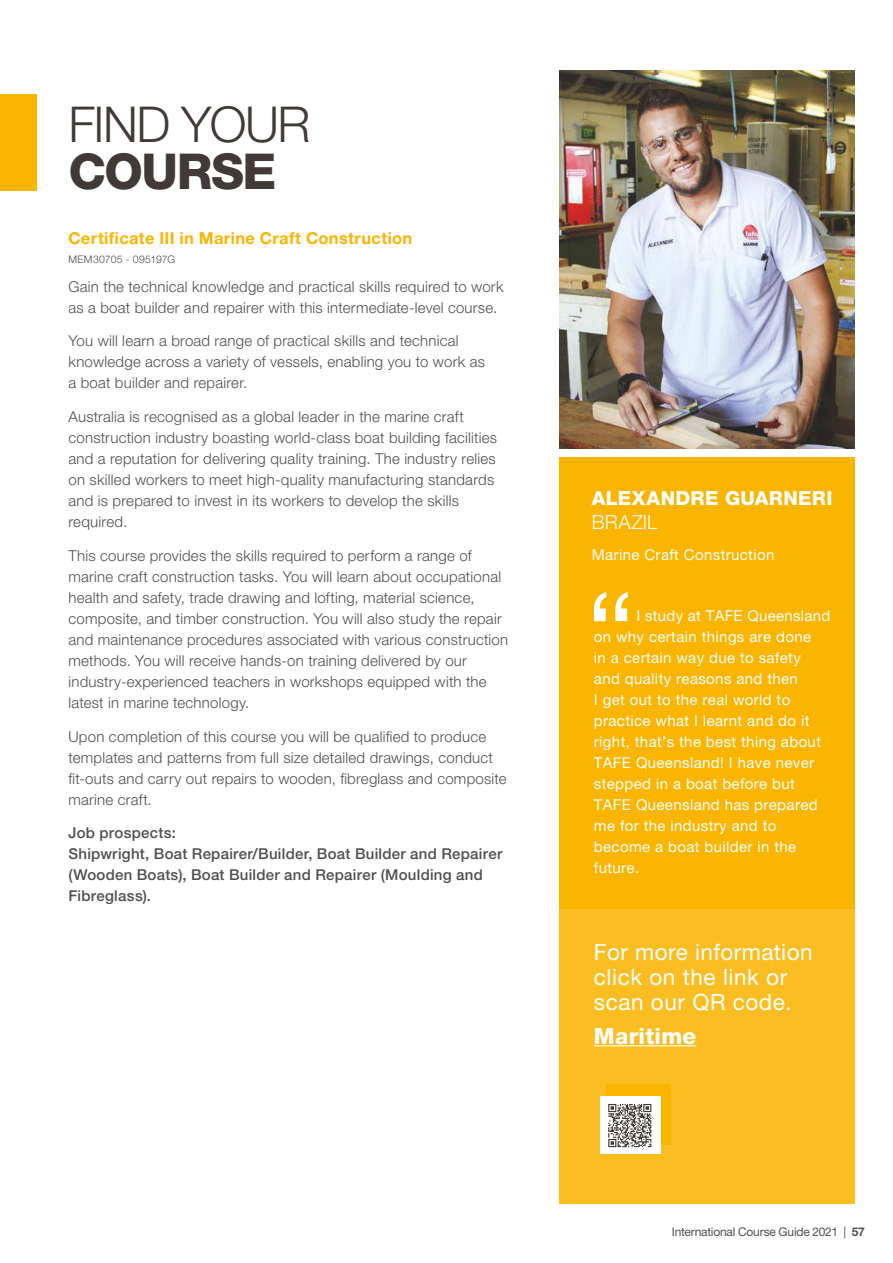
<style>
.page{position:relative;width:893px;height:1263px;background:#fff}
.page>*{position:absolute;margin:0;border:0;box-sizing:border-box;transform-origin:0 0}
.t1{font:300 49.5px "Helvetica Neue LT Pro";letter-spacing:-.03em;color:#423a36}
.t2{font:800 49.5px "Helvetica Neue LT Pro";letter-spacing:-.03em;color:#423a36}
.t3{font:22.5px/24.8px "Helvetica Neue LT Std";letter-spacing:.025em;color:#fff}
.t4{font:800 22.5px "Helvetica Neue LT Pro";letter-spacing:.01em;color:#fff}
.t5{font:800 19.5px "Helvetica Neue LT Pro";letter-spacing:.02em;color:#fff}
.t6{font:300 19.5px "Helvetica Neue LT Pro";letter-spacing:.01em;color:#fff}
.t7{font:700 16.5px "Helvetica Neue LT Pro";letter-spacing:.02em;color:#fab501}
.t8{font:300 15px/21px "Helvetica Neue LT Std";letter-spacing:.015em;color:#515050}
.t9{font:15px/21px "Helvetica Neue LT Std";letter-spacing:.025em;color:#fff}
.t10{font:500 15px/21px "Helvetica Neue LT Std";letter-spacing:.015em;color:#515050}
.t11{font:12px "Helvetica Neue LT Pro";letter-spacing:-.015em;color:#515050}
.t12{font:300 10.5px "Helvetica Neue LT Std";letter-spacing:.02em;color:#515050}
.s1{font-weight:700}
</style>
<div class="page">
<img style="left:559px;top:70px;width:296px;height:378px">
<div style="left:559px;top:457px;width:296px;height:452px;background:#fab501"></div>
<div style="left:559px;top:909px;width:296px;height:294px;background:#fabe22"></div>
<svg style="left:594px;top:592px;width:34px;height:29px"></svg>
<div style="left:0;top:94px;width:37px;height:96px;background:#fab501"></div>
<hr style="left:594px;top:1045px;width:102px;height:1px;background:#fff">
<div style="left:606px;top:1084px;width:64px;height:61px;background:#fab501"></div>
<div style="left:600px;top:1096px;width:60px;height:57px;background:#fff"></div>
<svg style="left:608px;top:1104px;width:43px;height:43px"></svg>
<h1 class="t1" style="left:68px;top:94px;width:244px">FIND YOUR</h1>
<h1 class="t2" style="left:68px;top:142px;width:209px">COURSE</h1>
<p class="t7" style="left:68px;top:228px;width:345px">Certificate III in Marine Craft Construction</p>
<p class="t12" style="left:68px;top:252px;width:108px">MEM30705 - 095197G</p>
<p class="t8" style="left:68px;top:275px;width:436px">Gain the technical knowledge and practical skills required to work as a boat builder and repairer with this intermediate-level course.</p>
<p class="t8" style="left:68px;top:330px;width:418px">You will learn a broad range of practical skills and technical knowledge across a variety of vessels, enabling you to work as a boat builder and repairer.</p>
<p class="t8" style="left:68px;top:406px;width:430px">Australia is recognised as a global leader in the marine craft construction industry boasting world-class boat building facilities and a reputation for delivering quality training. The industry relies on skilled workers to meet high-quality manufacturing standards and is prepared to invest in its workers to develop the skills required.</p>
<p class="t8" style="left:68px;top:545px;width:441px">This course provides the skills required to perform a range of marine craft construction tasks. You will learn about occupational health and safety, trade drawing and lofting, material science, composite, and timber construction. You will also study the repair and maintenance procedures associated with various construction methods. You will receive hands-on training delivered by our industry-experienced teachers in workshops equipped with the latest in marine technology.</p>
<p class="t8" style="left:68px;top:725px;width:440px">Upon completion of this course you will be qualified to produce templates and patterns from full size detailed drawings, conduct fit-outs and carry out repairs to wooden, fibreglass and composite marine craft.</p>
<p class="t10" style="left:68px;top:822px;width:435px">Job prospects:<br>Shipwright, Boat Repairer/Builder, Boat Builder and Repairer (Wooden Boats), Boat Builder and Repairer (Moulding and Fibreglass).</p>
<h3 class="t5" style="left:592px;top:486px;width:242px">ALEXANDRE GUARNERI</h3>
<h3 class="t6" style="left:592px;top:510px;width:67px">BRAZIL</h3>
<p class="t9" style="left:592px;top:544px;width:184px">Marine Craft Construction</p>
<p class="t9" style="left:594px;top:605px;width:238px;text-indent:43px">I study at TAFE Queensland on why certain things are done<br>in a certain way due to safety and quality reasons and then<br>I get out to the real world to practice what I learnt and do it right, that’s the best thing about<br>TAFE Queensland! I have never stepped in a boat before but<br>TAFE Queensland has prepared me for the industry and to become a boat builder in the future.</p>
<h2 class="t3" style="left:594px;top:939px;width:220px">For more information click on the link or scan our QR code.</h2>
<h2 class="t4" style="left:594px;top:1022px;width:104px">Maritime</h2>
<p class="t11" style="left:672px;top:1224px;width:194px">International Course Guide 2021 | <span class="s1">57</span></p>
</div>
